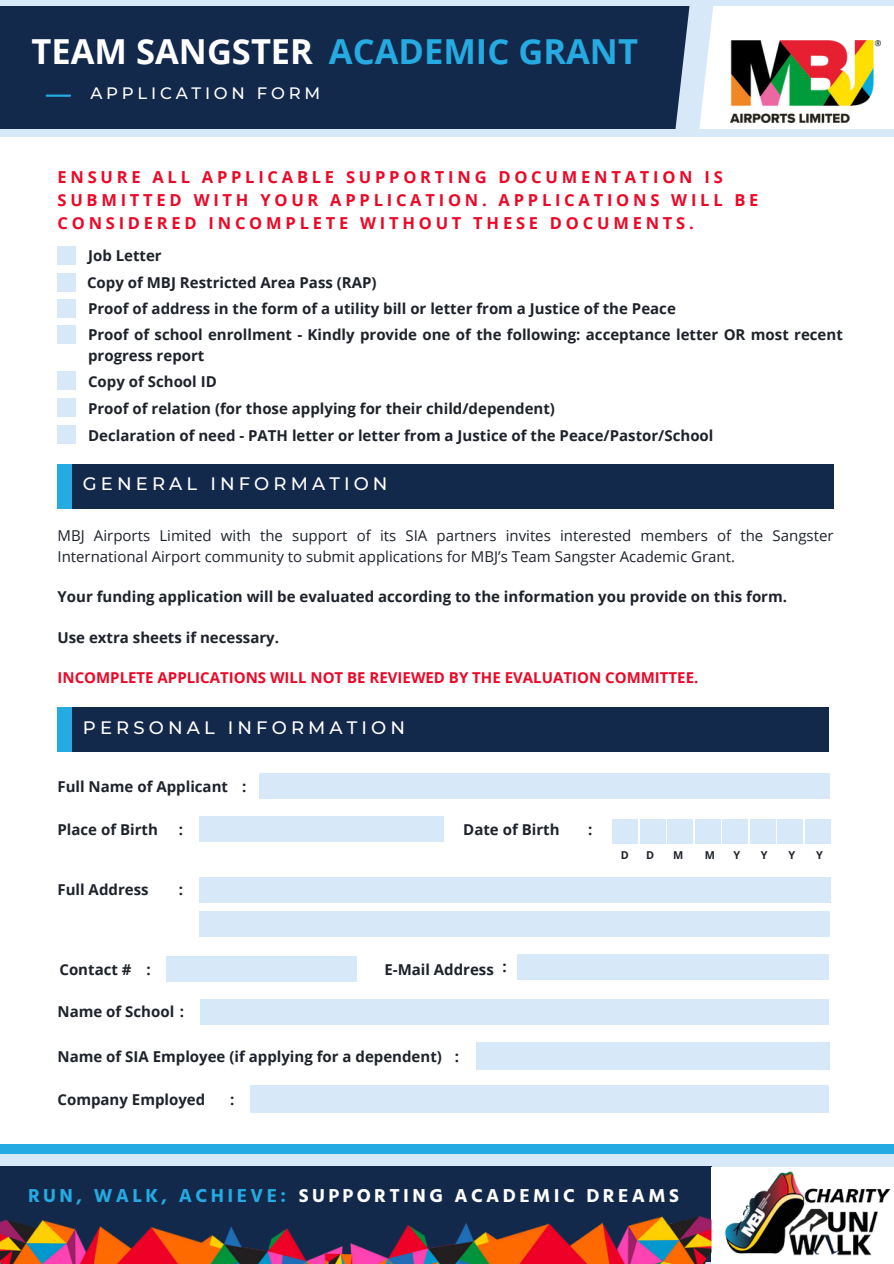
<style>
.page{position:relative;width:894px;height:1264px;background:#fff}
.page>*{position:absolute;margin:0;border:0;box-sizing:border-box;transform-origin:0 0}
.t1{font:700 34.5px "Open Sans";color:#25aae1}
.t2{font:700 34.5px "Open Sans";color:#fff}
.t3{font:700 19.2px "Hind Guntur";letter-spacing:.175em;color:#fff}
.t4{font:700 19.2px "Hind Guntur";letter-spacing:.175em;color:#25aae1}
.t5{font:500 18px "Montserrat";letter-spacing:.23em;color:#fff}
.t6{font:700 16.5px/22.5px "Open Sans";letter-spacing:.23em;color:#eb0827}
.t7{font:500 16.5px "Montserrat";letter-spacing:.23em;color:#fff}
.t8{font:700 15px/20.2px "Open Sans";color:#1e232b}
.t9{font:15px/20.2px "Open Sans";color:#1e232b}
.t10{font:700 15px "Open Sans";color:#eb0827}
.t11{font:700 10.8px "Open Sans";color:#1e232b}
</style>
<div class="page">
<div style="left:57px;top:464px;width:21px;height:44px;background:#25aae1"></div>
<div style="left:72px;top:464px;width:761px;height:44px;background:#13294b"></div>
<div style="left:57px;top:707px;width:32px;height:44px;background:#25aae1"></div>
<div style="left:73px;top:707px;width:756px;height:44px;background:#13294b"></div>
<div style="left:57px;top:247px;width:19px;height:18px;background:#d7e9f8"></div>
<div style="left:57px;top:273px;width:19px;height:18px;background:#d7e9f8"></div>
<div style="left:57px;top:325px;width:19px;height:19px;background:#d7e9f8"></div>
<div style="left:57px;top:371px;width:19px;height:18px;background:#d7e9f8"></div>
<div style="left:57px;top:398px;width:19px;height:19px;background:#d7e9f8"></div>
<div style="left:57px;top:425px;width:19px;height:19px;background:#d7e9f8"></div>
<div style="left:199px;top:816px;width:245px;height:25px;background:#d7e9f8"></div>
<div style="left:199px;top:876px;width:631px;height:26px;background:#d7e9f8"></div>
<div style="left:612px;top:818px;width:25px;height:25px;background:#d7e9f8"></div>
<div style="left:639px;top:818px;width:26px;height:25px;background:#d7e9f8"></div>
<div style="left:667px;top:818px;width:25px;height:25px;background:#d7e9f8"></div>
<div style="left:694px;top:818px;width:26px;height:25px;background:#d7e9f8"></div>
<div style="left:722px;top:818px;width:25px;height:25px;background:#d7e9f8"></div>
<div style="left:750px;top:818px;width:25px;height:25px;background:#d7e9f8"></div>
<div style="left:250px;top:1085px;width:579px;height:27px;background:#d7e9f8"></div>
<div style="left:476px;top:1042px;width:353px;height:27px;background:#d7e9f8"></div>
<div style="left:166px;top:956px;width:191px;height:25px;background:#d7e9f8"></div>
<div style="left:517px;top:953px;width:312px;height:26px;background:#d7e9f8"></div>
<div style="left:199px;top:911px;width:630px;height:26px;background:#d7e9f8"></div>
<div style="left:777px;top:818px;width:25px;height:25px;background:#d7e9f8"></div>
<div style="left:805px;top:818px;width:25px;height:25px;background:#d7e9f8"></div>
<div style="left:259px;top:773px;width:570px;height:26px;background:#d7e9f8"></div>
<div style="left:200px;top:998px;width:629px;height:26px;background:#d7e9f8"></div>
<div style="left:57px;top:299px;width:19px;height:19px;background:#d7e9f8"></div>
<div style="left:0;top:1144px;width:893px;height:11px;background:#25aae1"></div>
<div style="left:0;top:1153px;width:893px;height:110px;background:#d7e9f8"></div>
<div style="left:0;top:1166px;width:711px;height:95px;background:#13294b"></div>
<div style="left:711px;top:1166px;width:182px;height:97px;background:#fff"></div>
<img style="left:724px;top:1171px;width:167px;height:85px">
<img style="left:0;top:1219px;width:323px;height:44px">
<img style="left:323px;top:1216px;width:389px;height:47px">
<div style="left:0;top:0;width:893px;height:137px;background:#d7e9f8"></div>
<div style="left:0;top:6px;width:694px;height:123px;background:#13294b"></div>
<hr style="left:47px;top:95px;width:23px;height:2px;background:#25aae1">
<div style="left:694px;top:6px;width:199px;height:123px;background:#fff"></div>
<svg style="left:675px;top:6px;width:39px;height:123px"></svg>
<img style="left:730px;top:41px;width:150px;height:82px">
<p class="t2" style="left:31px;top:27px;width:283px">TEAM SANGSTER</p>
<p class="t1" style="left:329px;top:27px;width:310px">ACADEMIC GRANT</p>
<p class="t7" style="left:90px;top:83px;width:231px">APPLICATION FORM</p>
<h4 class="t6" style="left:57px;top:166px;width:702px">ENSURE ALL APPLICABLE SUPPORTING DOCUMENTATION IS<br>SUBMITTED WITH YOUR APPLICATION. APPLICATIONS WILL BE<br>CONSIDERED INCOMPLETE WITHOUT THESE DOCUMENTS.</h4>
<h4 class="t8" style="left:88px;top:245px;width:75px">Job Letter</h4>
<h4 class="t8" style="left:87px;top:272px;width:291px">Copy of MBJ Restricted Area Pass (RAP)</h4>
<h4 class="t8" style="left:88px;top:298px;width:589px">Proof of address in the form of a utility bill or letter from a Justice of the Peace</h4>
<h4 class="t8" style="left:88px;top:324px;width:756px">Proof of school enrollment - Kindly provide one of the following: acceptance letter OR most recent progress report</h4>
<h4 class="t8" style="left:88px;top:371px;width:130px">Copy of School ID</h4>
<h4 class="t8" style="left:88px;top:398px;width:468px">Proof of relation (for those applying for their child/dependent)</h4>
<h2 class="t8" style="left:88px;top:425px;width:626px">Declaration of need - PATH letter or letter from a Justice of the Peace/Pastor/School</h2>
<h1 class="t5" style="left:83px;top:473px;width:306px">GENERAL INFORMATION</h1>
<h3 class="t9" style="left:57px;top:525px;width:777px">MBJ Airports Limited with the support of its SIA partners invites interested members of the Sangster<br>International Airport community to submit applications for MBJ’s Team Sangster Academic Grant.</h3>
<p class="t8" style="left:57px;top:586px;width:731px">Your funding application will be evaluated according to the information you provide on this form.</p>
<h3 class="t8" style="left:57px;top:626px;width:223px">Use extra sheets if necessary.</h3>
<h4 class="t10" style="left:57px;top:667px;width:642px">INCOMPLETE APPLICATIONS WILL NOT BE REVIEWED BY THE EVALUATION COMMITTEE.</h4>
<h1 class="t5" style="left:83px;top:716px;width:323px">PERSONAL INFORMATION</h1>
<p class="t8" style="left:57px;top:776px;width:172px">Full Name of Applicant</p>
<p class="t8" style="left:242px;top:776px;width:6px">:</p>
<p class="t8" style="left:57px;top:818px;width:102px">Place of Birth</p>
<h4 class="t8" style="left:57px;top:879px;width:93px">Full Address</h4>
<p class="t8" style="left:179px;top:818px;width:6px">:</p>
<p class="t8" style="left:179px;top:879px;width:6px">:</p>
<h3 class="t8" style="left:463px;top:818px;width:98px">Date of Birth</h3>
<p class="t8" style="left:59px;top:958px;width:74px">Contact #</p>
<p class="t8" style="left:146px;top:958px;width:6px">:</p>
<p class="t8" style="left:384px;top:958px;width:111px">E-Mail Address</p>
<h4 class="t8" style="left:502px;top:955px;width:6px">:</h4>
<h4 class="t8" style="left:57px;top:1001px;width:128px">Name of School :</h4>
<h4 class="t8" style="left:57px;top:1046px;width:386px">Name of SIA Employee (if applying for a dependent)</h4>
<p class="t8" style="left:57px;top:1088px;width:149px">Company Employed</p>
<p class="t8" style="left:230px;top:1088px;width:6px">:</p>
<p class="t8" style="left:455px;top:1046px;width:6px">:</p>
<p class="t8" style="left:588px;top:818px;width:6px">:</p>
<h2 class="t11" style="left:620px;top:847px;width:10px">D</h2>
<h4 class="t11" style="left:645px;top:847px;width:10px">D</h4>
<p class="t11" style="left:673px;top:847px;width:12px">M</p>
<h4 class="t11" style="left:704px;top:847px;width:12px">M</h4>
<p class="t11" style="left:733px;top:847px;width:8px">Y</p>
<h4 class="t11" style="left:760px;top:847px;width:8px">Y</h4>
<p class="t11" style="left:788px;top:847px;width:8px">Y</p>
<h4 class="t11" style="left:815px;top:847px;width:8px">Y</h4>
<p class="t4" style="left:28px;top:1183px;width:259px">RUN, WALK, ACHIEVE:</p>
<h2 class="t3" style="left:299px;top:1183px;width:381px">SUPPORTING ACADEMIC DREAMS</h2>
</div>
